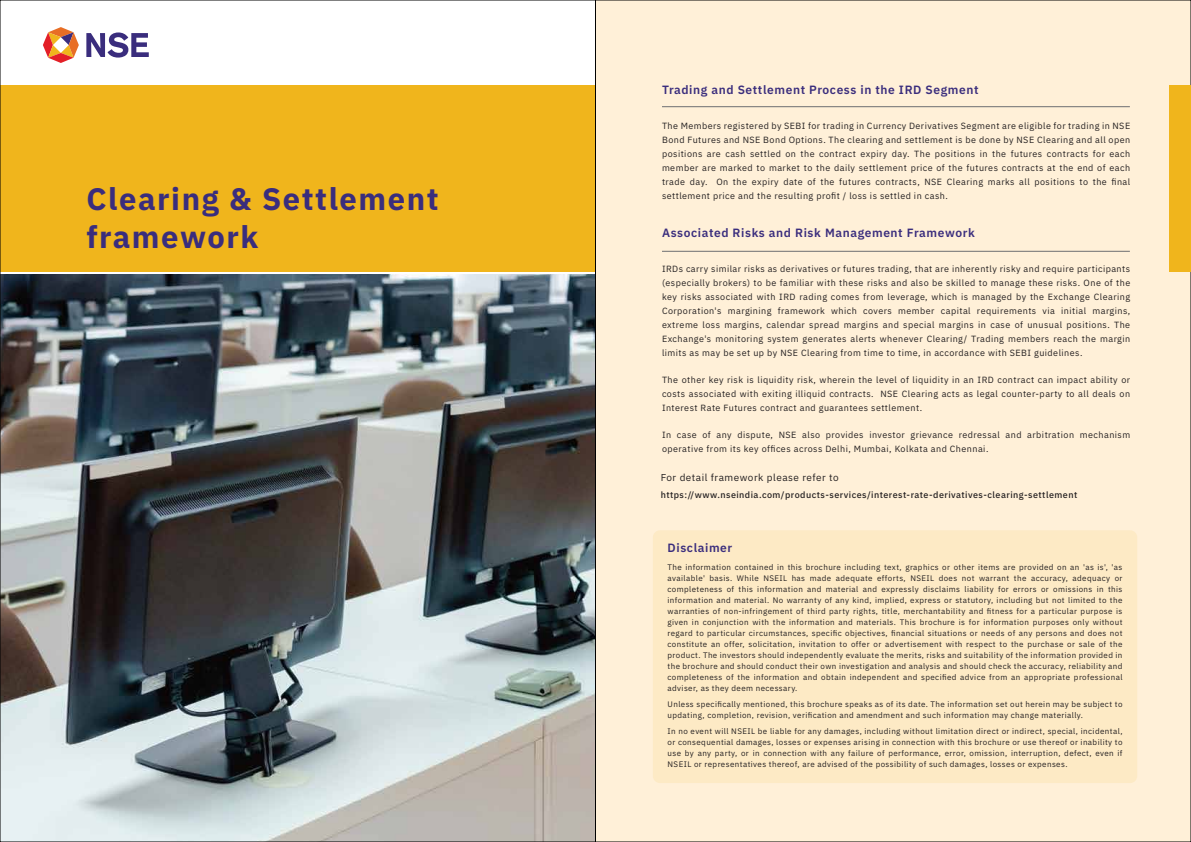
<style>
.page{position:relative;width:1191px;height:842px;background:#fff}
.page>*{position:absolute;margin:0;border:0;box-sizing:border-box;transform-origin:0 0}
.t1{font:700 31px/37.2px "IBM Plex Sans";letter-spacing:.05em;color:#3a2d7d}
.t2{font:600 12px "IBM Plex Sans";letter-spacing:.05em;color:#3a2d7d}
.t3{font:10px "IBM Plex Sans";letter-spacing:.05em;color:#231f20}
.t4{font:9px/14px "IBM Plex Sans";letter-spacing:.05em;color:#231f20;text-align:justify}
.t5{font:500 9px "IBM Plex Sans";letter-spacing:.05em;color:#231f20}
.t6{font:8px/11px "IBM Plex Sans";letter-spacing:.05em;color:#231f20;text-align:justify}
</style>
<div class="page">
<div style="left:595px;top:0;width:596px;height:842px;background:#fff0d8"></div>
<div style="left:653px;top:530px;width:484px;height:253px;background:#fdeac5;border-radius:7px"></div>
<div style="left:0;top:85px;width:595px;height:187px;background:#f0b51c"></div>
<img style="left:2px;top:275px;width:591px;height:565px">
<svg style="left:86px;top:32px;width:63px;height:26px"></svg>
<svg style="left:43px;top:27px;width:36px;height:36px"></svg>
<div style="left:1169px;top:85px;width:22px;height:187px;background:#f0b51c"></div>
<hr style="left:662px;top:106px;width:467px;height:1px;background:#6d6e71">
<hr style="left:662px;top:251px;width:467px;height:1px;background:#6d6e71">
<h1 class="t1" style="left:86px;top:178px;width:354px">Clearing &amp; Settlement framework</h1>
<h2 class="t2" style="left:662px;top:80px;width:318px">Trading and Settlement Process in the IRD Segment</h2>
<p class="t4" style="left:662px;top:118px;width:470px">The Members registered by SEBI for trading in Currency Derivatives Segment are eligible for trading in NSE Bond Futures and NSE Bond Options. The clearing and settlement is be done by NSE Clearing and all open positions are cash settled on the contract expiry day. The positions in the futures contracts for each member are marked to market to the daily settlement price of the futures contracts at the end of each trade day. On the expiry date of the futures contracts, NSE Clearing marks all positions to the final settlement price and the resulting profit / loss is settled in cash.</p>
<h2 class="t2" style="left:662px;top:223px;width:314px">Associated Risks and Risk Management Framework</h2>
<p class="t4" style="left:662px;top:261px;width:470px">IRDs carry similar risks as derivatives or futures trading, that are inherently risky and require participants (especially brokers) to be familiar with these risks and also be skilled to manage these risks. One of the key risks associated with IRD rading comes from leverage, which is managed by the Exchange Clearing Corporation's margining framework which covers member capital requirements via initial margins, extreme loss margins, calendar spread margins and special margins in case of unusual positions. The Exchange's monitoring system generates alerts whenever Clearing/ Trading members reach the margin limits as may be set up by NSE Clearing from time to time, in accordance with SEBI guidelines.</p>
<p class="t4" style="left:662px;top:372px;width:470px">The other key risk is liquidity risk, wherein the level of liquidity in an IRD contract can impact ability or costs associated with exiting illiquid contracts. NSE Clearing acts as legal counter-party to all deals on Interest Rate Futures contract and guarantees settlement.</p>
<p class="t4" style="left:662px;top:427px;width:470px">In case of any dispute, NSE also provides investor grievance redressal and arbitration mechanism operative from its key offices across Delhi, Mumbai, Kolkata and Chennai.</p>
<p class="t3" style="left:660px;top:470px;width:180px">For detail framework please refer to</p>
<p class="t5" style="left:660px;top:488px;width:418px">https://www.nseindia.com/products-services/interest-rate-derivatives-clearing-settlement</p>
<h2 class="t2" style="left:667px;top:538px;width:66px">Disclaimer</h2>
<p class="t6" style="left:667px;top:561px;width:456px">The information contained in this brochure including text, graphics or other items are provided on an 'as is', 'as available' basis. While NSEIL has made adequate efforts, NSEIL does not warrant the accuracy, adequacy or completeness of this information and material and expressly disclaims liability for errors or omissions in this information and material. No warranty of any kind, implied, express or statutory, including but not limited to the warranties of non-infringement of third party rights, title, merchantability and fitness for a particular purpose is given in conjunction with the information and materials. This brochure is for information purposes only without regard to particular circumstances, specific objectives, financial situations or needs of any persons and does not constitute an offer, solicitation, invitation to offer or advertisement with respect to the purchase or sale of the product. The investors should independently evaluate the merits, risks and suitability of the information provided in the brochure and should conduct their own investigation and analysis and should check the accuracy, reliability and completeness of the information and obtain independent and specified advice from an appropriate professional adviser, as they deem necessary.</p>
<p class="t6" style="left:667px;top:698px;width:456px">Unless specifically mentioned, this brochure speaks as of its date. The information set out herein may be subject to updating, completion, revision, verification and amendment and such information may change materially.</p>
<p class="t6" style="left:667px;top:725px;width:456px">In no event will NSEIL be liable for any damages, including without limitation direct or indirect, special, incidental, or consequential damages, losses or expenses arising in connection with this brochure or use thereof or inability to use by any party, or in connection with any failure of performance, error, omission, interruption, defect, even if NSEIL or representatives thereof, are advised of the possibility of such damages, losses or expenses.</p>
</div>
